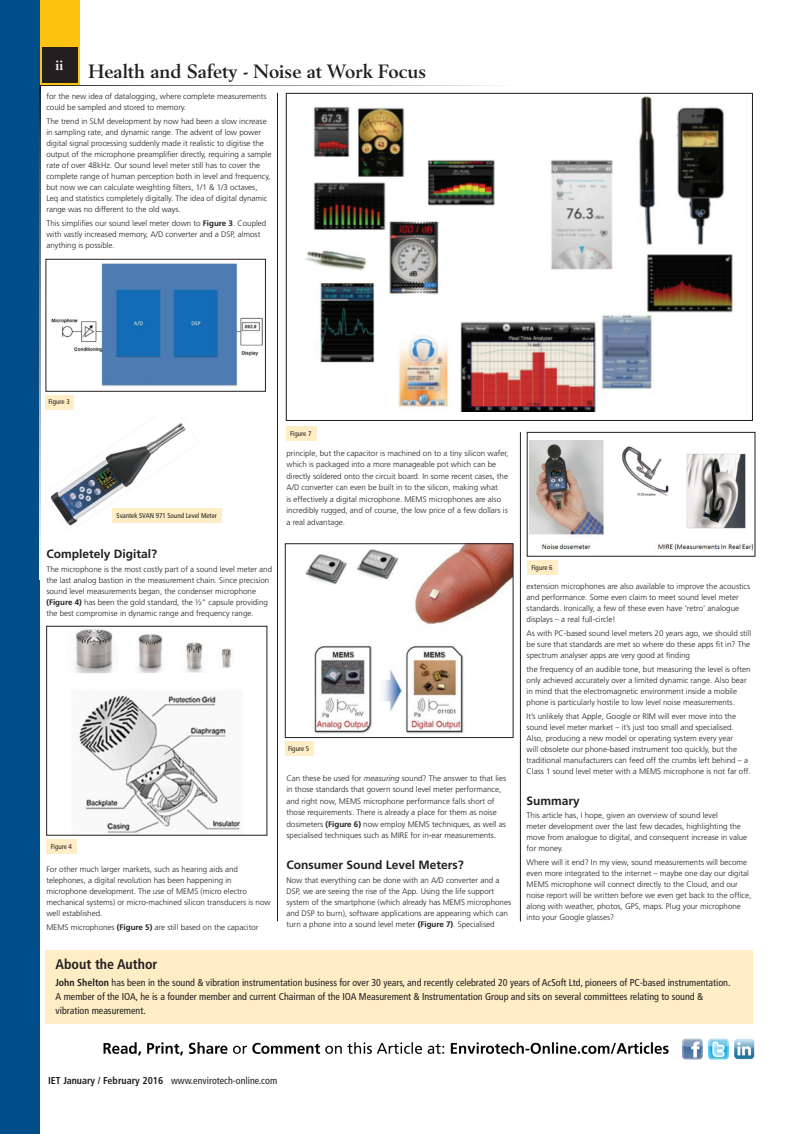
<style>
.page{position:relative;width:794px;height:1134px;background:#fff}
.page>*{position:absolute;margin:0;border:0;box-sizing:border-box;transform-origin:0 0}
.t1{font:700 19px "Berling";color:#231f20}
.t2{font:700 condensed 14px "Frutiger";color:#231f20}
.t3{font:700 14px "Berling";color:#fff}
.t4{font:700 12px "Frutiger";color:#231f20}
.t5{font:condensed 10px/14px "Frutiger";color:#231f20}
.t6{font:300 8px/11px "Frutiger";color:#231f20}
.t7{font:condensed 7px "Frutiger";color:#231f20}
.s1{font-weight:700}
.s2{font-style:italic}
</style>
<div class="page">
<div style="left:0;top:0;width:40px;height:1134px;background:#014e8b"></div>
<div style="left:40px;top:0;width:39px;height:85px;background:#fec210"></div>
<div style="left:42px;top:48px;width:35px;height:35px;background:#231f20"></div>
<svg style="left:41px;top:85px;width:458px;height:1px"></svg>
<svg style="left:40px;top:85px;width:1px;height:477px"></svg>
<div style="left:45px;top:950px;width:708px;height:74px;background:#feedc5"></div>
<hr style="left:277px;top:93px;width:1px;height:828px;background:#231f20">
<hr style="left:520px;top:432px;width:1px;height:489px;background:#231f20">
<img style="left:51px;top:264px;width:212px;height:122px">
<div style="left:46px;top:259px;width:220px;height:132px;border:1px solid #231f20"></div>
<div style="left:46px;top:395px;width:28px;height:15px;background:#feedc5"></div>
<img style="left:50px;top:423px;width:136px;height:103px">
<img style="left:75px;top:628px;width:165px;height:205px">
<div style="left:46px;top:626px;width:221px;height:209px;border:1px solid #231f20"></div>
<div style="left:46px;top:839px;width:31px;height:15px;background:#feedc5"></div>
<div style="left:285px;top:741px;width:29px;height:15px;background:#feedc5"></div>
<img style="left:529px;top:440px;width:224px;height:111px">
<div style="left:527px;top:432px;width:228px;height:124px;border:1px solid #231f20"></div>
<div style="left:527px;top:560px;width:30px;height:15px;background:#feedc5"></div>
<img style="left:305px;top:95px;width:428px;height:316px">
<div style="left:286px;top:93px;width:467px;height:328px;border:1px solid #231f20"></div>
<div style="left:113px;top:508px;width:109px;height:15px;background:#feedc5"></div>
<img style="left:103px;top:1038px;width:652px;height:22px">
<img style="left:305px;top:545px;width:206px;height:189px">
<div style="left:285px;top:543px;width:228px;height:195px;border:1px solid #231f20"></div>
<div style="left:286px;top:426px;width:30px;height:15px;background:#feedc5"></div>
<h2 class="t3" style="left:56px;top:57px;width:9px">ii</h2>
<h1 class="t1" style="left:89px;top:60px;width:339px">Health and Safety - Noise at Work Focus</h1>
<p class="t6" style="left:46px;top:91px;width:222px">for the new idea of datalogging, where complete measurements could be sampled and stored to memory.</p>
<p class="t6" style="left:46px;top:116px;width:226px">The trend in SLM development by now had been a slow increase in sampling rate, and dynamic range. The advent of low power digital signal processing suddenly made it realistic to digitise the output of the microphone preamplifier directly, requiring a sample rate of over 48kHz. Our sound level meter still has to cover the complete range of human perception both in level and frequency, but now we can calculate weighting filters, 1/1 &amp; 1/3 octaves, Leq and statistics completely digitally. The idea of digital dynamic range was no different to the old ways.</p>
<p class="t6" style="left:46px;top:217px;width:221px">This simplifies our sound level meter down to <span class="s1">Figure 3</span>. Coupled with vastly increased memory, A/D converter and a DSP, almost anything is possible.</p>
<p class="t7" style="left:48px;top:398px;width:23px">Figure 3</p>
<p class="t7" style="left:117px;top:511px;width:102px">Svantek SVAN 971 Sound Level Meter</p>
<h3 class="t4" style="left:46px;top:547px;width:112px">Completely Digital?</h3>
<p class="t6" style="left:46px;top:564px;width:227px">The microphone is the most costly part of a sound level meter and the last analog bastion in the measurement chain. Since precision sound level measurements began, the condenser microphone <span class="s1">(Figure 4)</span> has been the gold standard, the ½” capsule providing the best compromise in dynamic range and frequency range.</p>
<p class="t7" style="left:290px;top:430px;width:23px">Figure 7</p>
<p class="t6" style="left:286px;top:447px;width:223px;line-height:11.5px">principle, but the capacitor is machined on to a tiny silicon wafer, which is packaged into a more manageable pot which can be directly soldered onto the circuit board. In some recent cases, the A/D converter can even be built in to the silicon, making what<br>is effectively a digital microphone. MEMS microphones are also incredibly rugged, and of course, the low price of a few dollars is a real advantage.</p>
<p class="t7" style="left:51px;top:842px;width:23px">Figure 4</p>
<p class="t6" style="left:46px;top:864px;width:226px">For other much larger markets, such as hearing aids and telephones, a digital revolution has been happening in microphone development. The use of MEMS (micro electro mechanical systems) or micro-machined silicon transducers is now well established.</p>
<p class="t6" style="left:46px;top:922px;width:214px">MEMS microphones <span class="s1">(Figure 5)</span> are still based on the capacitor</p>
<p class="t7" style="left:288px;top:744px;width:23px">Figure 5</p>
<p class="t6" style="left:286px;top:772px;width:221px;line-height:11.5px">Can these be used for <span class="s2">measuring</span> sound? The answer to that lies in those standards that govern sound level meter performance, and right now, MEMS microphone performance falls short of those requirements. There is already a place for them as noise dosimeters <span class="s1">(Figure 6)</span> now employ MEMS techniques, as well as specialised techniques such as MIRE for in-ear measurements.</p>
<h3 class="t4" style="left:286px;top:857px;width:179px">Consumer Sound Level Meters?</h3>
<p class="t6" style="left:286px;top:874px;width:226px">Now that everything can be done with an A/D converter and a DSP, we are seeing the rise of the App. Using the life support system of the smartphone (which already has MEMS microphones and DSP to burn), software applications are appearing which can turn a phone into a sound level meter <span class="s1">(Figure 7)</span>. Specialised</p>
<p class="t7" style="left:531px;top:563px;width:23px">Figure 6</p>
<p class="t6" style="left:526px;top:581px;width:225px">extension microphones are also available to improve the acoustics and performance. Some even claim to meet sound level meter standards. Ironically, a few of these even have ‘retro’ analogue displays – a real full-circle!</p>
<p class="t6" style="left:526px;top:628px;width:226px">As with PC-based sound level meters 20 years ago, we should still be sure that standards are met so where do these apps fit in? The spectrum analyser apps are very good at finding</p>
<p class="t6" style="left:526px;top:664px;width:225px">the frequency of an audible tone, but measuring the level is often only achieved accurately over a limited dynamic range. Also bear in mind that the electromagnetic environment inside a mobile phone is particularly hostile to low level noise measurements.</p>
<p class="t6" style="left:526px;top:711px;width:226px">It’s unlikely that Apple, Google or RIM will ever move into the sound level meter market – it’s just too small and specialised.<br>Also, producing a new model or operating system every year<br>will obsolete our phone-based instrument too quickly, but the traditional manufacturers can feed off the crumbs left behind – a Class 1 sound level meter with a MEMS microphone is not far off.</p>
<h3 class="t4" style="left:526px;top:793px;width:55px">Summary</h3>
<p class="t6" style="left:526px;top:810px;width:222px">This article has, I hope, given an overview of sound level<br>meter development over the last few decades, highlighting the move from analogue to digital, and consequent increase in value for money.</p>
<p class="t6" style="left:526px;top:857px;width:226px">Where will it end? In my view, sound measurements will become even more integrated to the internet – maybe one day our digital MEMS microphone will connect directly to the Cloud, and our noise report will be written before we even get back to the office, along with weather, photos, GPS, maps. Plug your microphone into your Google glasses?</p>
<h2 class="t2" style="left:56px;top:956px;width:103px">About the Author</h2>
<p class="t5" style="left:56px;top:976px;width:676px"><span class="s1">John Shelton</span> has been in the sound &amp; vibration instrumentation business for over 30 years, and recently celebrated 20 years of AcSoft Ltd, pioneers of PC-based instrumentation.<br>A member of the IOA, he is a founder member and current Chairman of the IOA Measurement &amp; Instrumentation Group and sits on several committees relating to sound &amp; vibration measurement.</p>
<p class="t5" style="left:48px;top:1073px;width:230px"><span class="s1">IET January / February 2016</span> www.envirotech-online.com</p>
</div>
